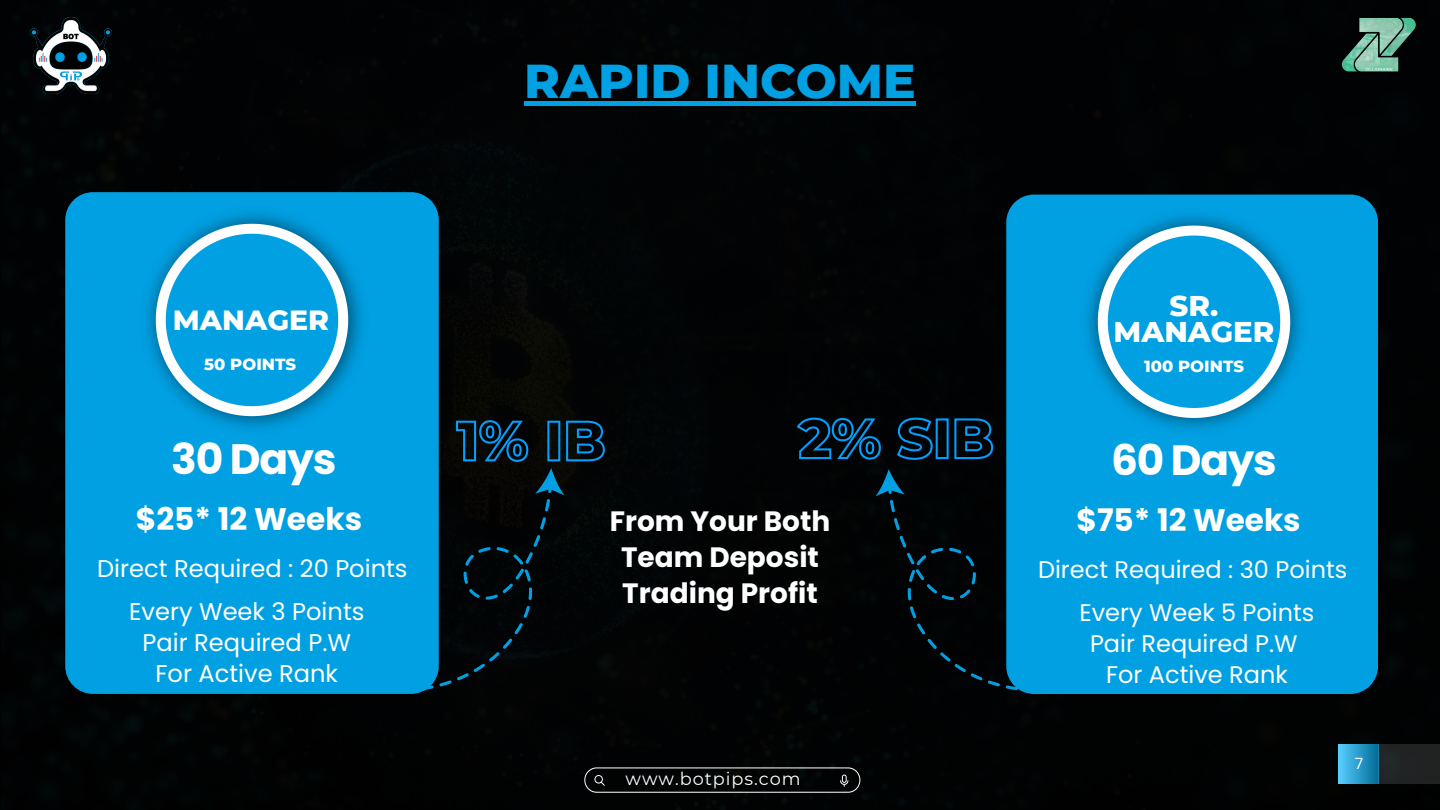
<style>
.page{position:relative;width:1440px;height:810px;background:#010303}
.page>*{position:absolute;margin:0;border:0;box-sizing:border-box;transform-origin:0 0}
.t1{font:800 48.5px "Montserrat";color:#00a0e3}
.t2{font:700 42.5px "Poppins";letter-spacing:-.03em;color:#fff}
.t3{font:700 42.3px "Poppins";letter-spacing:-.03em;color:#fff}
.t4{font:700 31.2px "Poppins";color:#fff}
.t5{font:700 31.1px "Poppins";color:#fff}
.t6{font:800 29.2px/25.8px "Montserrat";color:#fff;text-align:center}
.t7{font:800 28.3px "Montserrat";color:#fff}
.t8{font:700 28px/36px "Poppins";color:#fff;text-align:center}
.t9{font:24.2px/30.8px "Poppins";color:#fff;text-align:center}
.t10{font:24px/30.8px "Poppins";color:#fff;text-align:center}
.t11{font:17.7px "Montserrat";letter-spacing:.055em;color:#fff}
.t12{font:800 16.5px "Montserrat";color:#fff}
.t13{font:15.5px "Poppins";color:#fff}
</style>
<div class="page">
<div style="left:1339px;top:744px;width:39px;height:40px;background:linear-gradient(to right,#57cdff,#036d99)"></div>
<div style="left:1378px;top:744px;width:62px;height:40px;background:#212323"></div>
<svg style="left:584px;top:767px;width:276px;height:26px;background:#181919"></svg>
<div style="left:65px;top:192px;width:374px;height:502px;background:#00a0e3;border-radius:28px"></div>
<img style="left:146px;top:212px;width:156px;height:152px">
<div style="left:876px;top:469px;width:130px;height:223px;background:#010303"></div>
<div style="left:1006px;top:195px;width:372px;height:499px;background:#00a0e3"></div>
<img style="left:1081px;top:209px;width:226px;height:226px">
<svg style="left:1098px;top:226px;width:192px;height:192px;background:#27abe3"></svg>
<hr style="left:524px;top:101px;width:392px;height:4px;background:#00a0e3">
<svg style="left:156px;top:224px;width:450px;height:468px"></svg>
<svg style="left:795px;top:417px;width:199px;height:44px;background:#01273f"></svg>
<img style="left:30px;top:18px;width:81px;height:76px">
<img style="left:1322px;top:11px;width:118px;height:65px">
<p class="t1" style="left:524px;top:51px;width:393px">RAPID INCOME</p>
<p class="t6" style="left:1114px;top:293px;width:162px">SR.<br>MANAGER</p>
<p class="t7" style="left:173px;top:303px;width:158px">MANAGER</p>
<p class="t12" style="left:204px;top:354px;width:94px">50 POINTS</p>
<h4 class="t12" style="left:1144px;top:356px;width:101px">100 POINTS</h4>
<h3 class="t2" style="left:171px;top:429px;width:167px">30 Days</h3>
<p class="t4" style="left:136px;top:497px;width:228px">$25* 12 Weeks</p>
<h5 class="t9" style="left:97px;top:553px;width:312px">Direct Required : 20 Points</h5>
<p class="t9" style="left:129px;top:597px;width:237px">Every Week 3 Points<br>Pair Required P.W</p>
<p class="t9" style="left:155px;top:658px;width:184px">For Active Rank</p>
<p class="t8" style="left:610px;top:503px;width:222px">From Your Both<br>Team Deposit<br>Trading Profit</p>
<p class="t3" style="left:1111px;top:430px;width:167px">60 Days</p>
<p class="t5" style="left:1077px;top:498px;width:226px">$75* 12 Weeks</p>
<p class="t10" style="left:1038px;top:554px;width:311px">Direct Required : 30 Points</p>
<h4 class="t10" style="left:1079px;top:597px;width:237px">Every Week 5 Points<br>Pair Required P.W</h4>
<p class="t10" style="left:1106px;top:659px;width:183px">For Active Rank</p>
<p class="t11" style="left:625px;top:768px;width:177px">www.botpips.com</p>
<h2 class="t13" style="left:1355px;top:753px;width:10px">7</h2>
</div>
